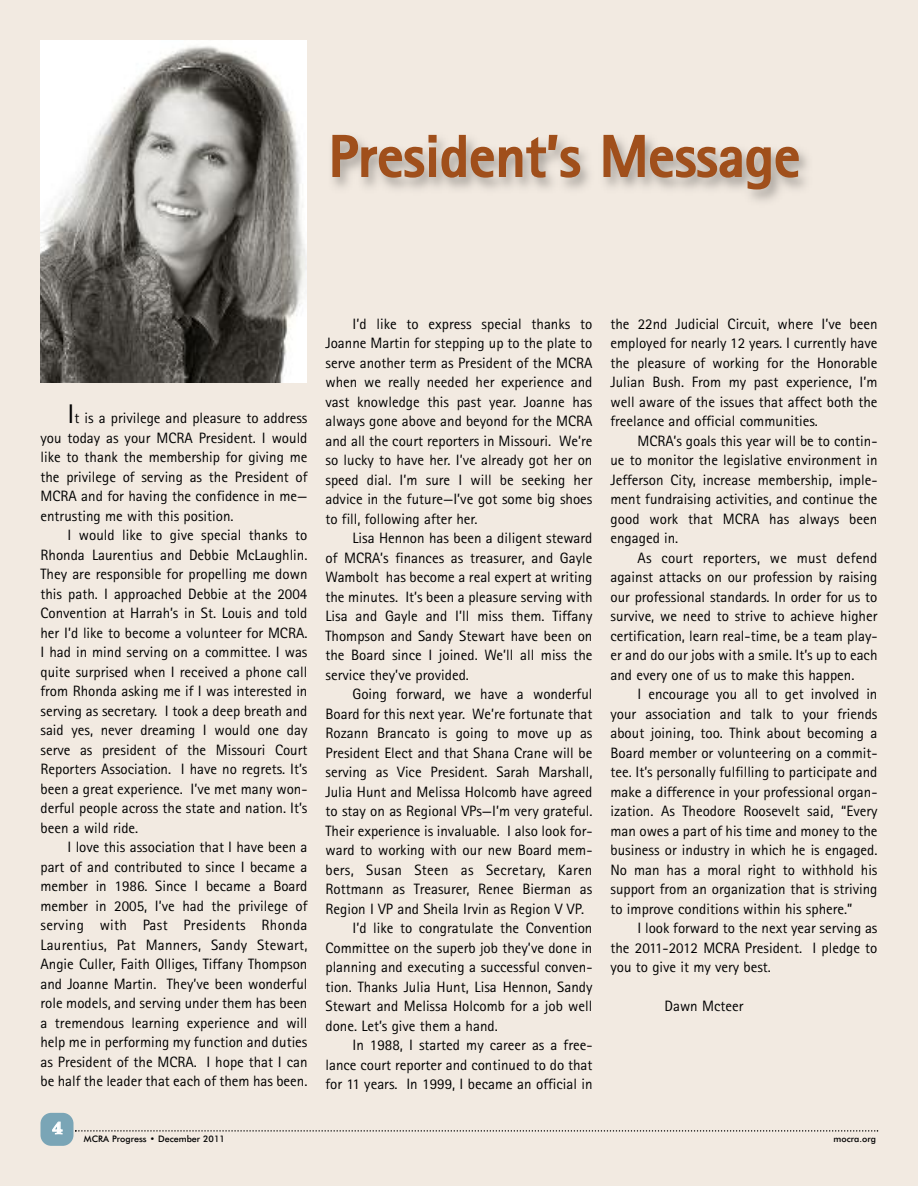
<style>
.page{position:relative;width:918px;height:1188px;background:#fff}
.page>*{position:absolute;margin:0;border:0;box-sizing:border-box;transform-origin:0 0}
.t1{font:700 58.5px "Rotis Sans Serif";color:#a04f1b}
.t2{font:700 18px "Meridien";color:#fff}
.t3{font:15px/19.5px "Rotis Sans Serif";color:#000;text-align:justify}
.t4{font:15px "Rotis Sans Serif";letter-spacing:.02em;color:#000}
.t5{font:500 9px "Futura";color:#000}
.s1{font-size:27px}
</style>
<div class="page">
<div style="left:0;top:0;width:918px;height:1186px;background:#f2eae1"></div>
<div style="left:40px;top:1113px;width:34px;height:33px;background:#7aa5b6;border-radius:11px"></div>
<svg style="left:75px;top:1130px;width:803px;height:2px"></svg>
<img style="left:40px;top:40px;width:267px;height:342px">
<h1 class="t1" style="left:329px;top:136px;width:473px">President’s Message</h1>
<p class="t3" style="left:40px;top:410px;width:269px;text-indent:27px"><span class="s1">I</span>t is a privilege and pleasure to address you today as your MCRA President. I would like to thank the membership for giving me the privilege of serving as the President of MCRA and for having the confidence in me— entrusting me with this position.</p>
<p class="t3" style="left:40px;top:527px;width:269px;text-indent:27px">I would like to give special thanks to Rhonda Laurentius and Debbie McLaughlin.<br>They are responsible for propelling me down this path. I approached Debbie at the 2004<br>Convention at Harrah’s in St. Louis and told her I’d like to become a volunteer for MCRA.<br>I had in mind serving on a committee. I was quite surprised when I received a phone call from Rhonda asking me if I was interested in serving as secretary. I took a deep breath and said yes, never dreaming I would one day serve as president of the Missouri Court Reporters Association. I have no regrets. It’s been a great experience. I’ve met many won&shy;derful people across the state and nation. It’s been a wild ride.</p>
<p class="t3" style="left:40px;top:839px;width:269px;text-indent:27px">I love this association that I have been a part of and contributed to since I became a member in 1986. Since I became a Board member in 2005, I’ve had the privilege of serving with Past Presidents Rhonda Laurentius, Pat Manners, Sandy Stewart, Angie Culler, Faith Olliges, Tiffany Thompson and Joanne Martin. They’ve been wonderful role models, and serving under them has been a tremendous learning experience and will help me in performing my function and duties as President of the MCRA. I hope that I can be half the leader that each of them has been.</p>
<p class="t3" style="left:325px;top:315px;width:269px;text-indent:27px">I’d like to express special thanks to Joanne Martin for stepping up to the plate to serve another term as President of the MCRA when we really needed her experience and vast knowledge this past year. Joanne has always gone above and beyond for the MCRA and all the court reporters in Missouri. We’re so lucky to have her. I’ve already got her on speed dial. I’m sure I will be seeking her advice in the future—I’ve got some big shoes to fill, following after her.</p>
<p class="t3" style="left:325px;top:530px;width:269px;text-indent:27px">Lisa Hennon has been a diligent steward of MCRA’s finances as treasurer, and Gayle Wambolt has become a real expert at writing the minutes. It’s been a pleasure serving with Lisa and Gayle and I’ll miss them. Tiffany Thompson and Sandy Stewart have been on the Board since I joined. We’ll all miss the service they’ve provided.</p>
<p class="t3" style="left:352px;top:686px;width:242px">Going forward, we have a wonderful</p>
<p class="t3" style="left:325px;top:705px;width:269px">Board for this next year. We’re fortunate that</p>
<p class="t3" style="left:325px;top:725px;width:269px">Rozann Brancato is going to move up as</p>
<p class="t3" style="left:325px;top:744px;width:269px">President Elect and that Shana Crane will be</p>
<p class="t3" style="left:325px;top:764px;width:269px">serving as Vice President. Sarah Marshall,</p>
<p class="t3" style="left:325px;top:783px;width:269px">Julia Hunt and Melissa Holcomb have agreed</p>
<p class="t3" style="left:325px;top:803px;width:269px">to stay on as Regional VPs—I’m very grateful.</p>
<p class="t3" style="left:325px;top:822px;width:269px">Their experience is invaluable. I also look for-</p>
<p class="t3" style="left:325px;top:842px;width:269px">ward to working with our new Board mem-</p>
<p class="t4" style="left:325px;top:864px;width:269px">bers, Susan Steen as Secretary, Karen</p>
<p class="t3" style="left:325px;top:881px;width:268px">Rottmann as Treasurer, Renee Bierman as</p>
<p class="t3" style="left:325px;top:900px;width:260px">Region I VP and Sheila Irvin as Region V VP.</p>
<p class="t3" style="left:352px;top:920px;width:242px">I’d like to congratulate the Convention</p>
<p class="t3" style="left:325px;top:939px;width:269px">Committee on the superb job they’ve done in</p>
<p class="t3" style="left:325px;top:959px;width:269px">planning and executing a successful conven-</p>
<p class="t3" style="left:325px;top:978px;width:269px">tion. Thanks Julia Hunt, Lisa Hennon, Sandy</p>
<p class="t3" style="left:325px;top:998px;width:268px">Stewart and Melissa Holcomb for a job well</p>
<p class="t3" style="left:325px;top:1017px;width:174px">done. Let’s give them a hand.</p>
<p class="t3" style="left:352px;top:1037px;width:242px">In 1988, I started my career as a free-</p>
<p class="t3" style="left:325px;top:1056px;width:269px">lance court reporter and continued to do that</p>
<p class="t3" style="left:325px;top:1076px;width:269px">for 11 years. In 1999, I became an official in</p>
<p class="t3" style="left:610px;top:315px;width:269px">the 22nd Judicial Circuit, where I’ve been employed for nearly 12 years. I currently have the pleasure of working for the Honorable Julian Bush. From my past experience, I’m well aware of the issues that affect both the freelance and official communities.</p>
<p class="t3" style="left:610px;top:432px;width:269px;text-indent:27px">MCRA’s goals this year will be to contin&shy;ue to monitor the legislative environment in Jefferson City, increase membership, imple&shy;ment fundraising activities, and continue the good work that MCRA has always been engaged in.</p>
<p class="t3" style="left:610px;top:549px;width:269px;text-indent:27px">As court reporters, we must defend against attacks on our profession by raising our professional standards. In order for us to survive, we need to strive to achieve higher certification, learn real-time, be a team play&shy;er and do our jobs with a smile. It’s up to each and every one of us to make this happen.</p>
<p class="t3" style="left:610px;top:686px;width:269px;text-indent:27px">I encourage you all to get involved in your association and talk to your friends about joining, too. Think about becoming a Board member or volunteering on a commit&shy;tee. It’s personally fulfilling to participate and make a difference in your professional organ&shy;ization. As Theodore Roosevelt said, “Every man owes a part of his time and money to the business or industry in which he is engaged.<br>No man has a moral right to withhold his support from an organization that is striving to improve conditions within his sphere.”</p>
<p class="t3" style="left:610px;top:920px;width:269px;text-indent:27px">I look forward to the next year serving as the 2011-2012 MCRA President. I pledge to you to give it my very best.</p>
<p class="t3" style="left:664px;top:998px;width:80px">Dawn Mcteer</p>
<p class="t2" style="left:52px;top:1121px;width:12px">4</p>
<p class="t5" style="left:84px;top:1136px;width:143px">MCRA Progress • December 2011</p>
<p class="t5" style="left:834px;top:1135px;width:44px">mocra.org</p>
</div>
